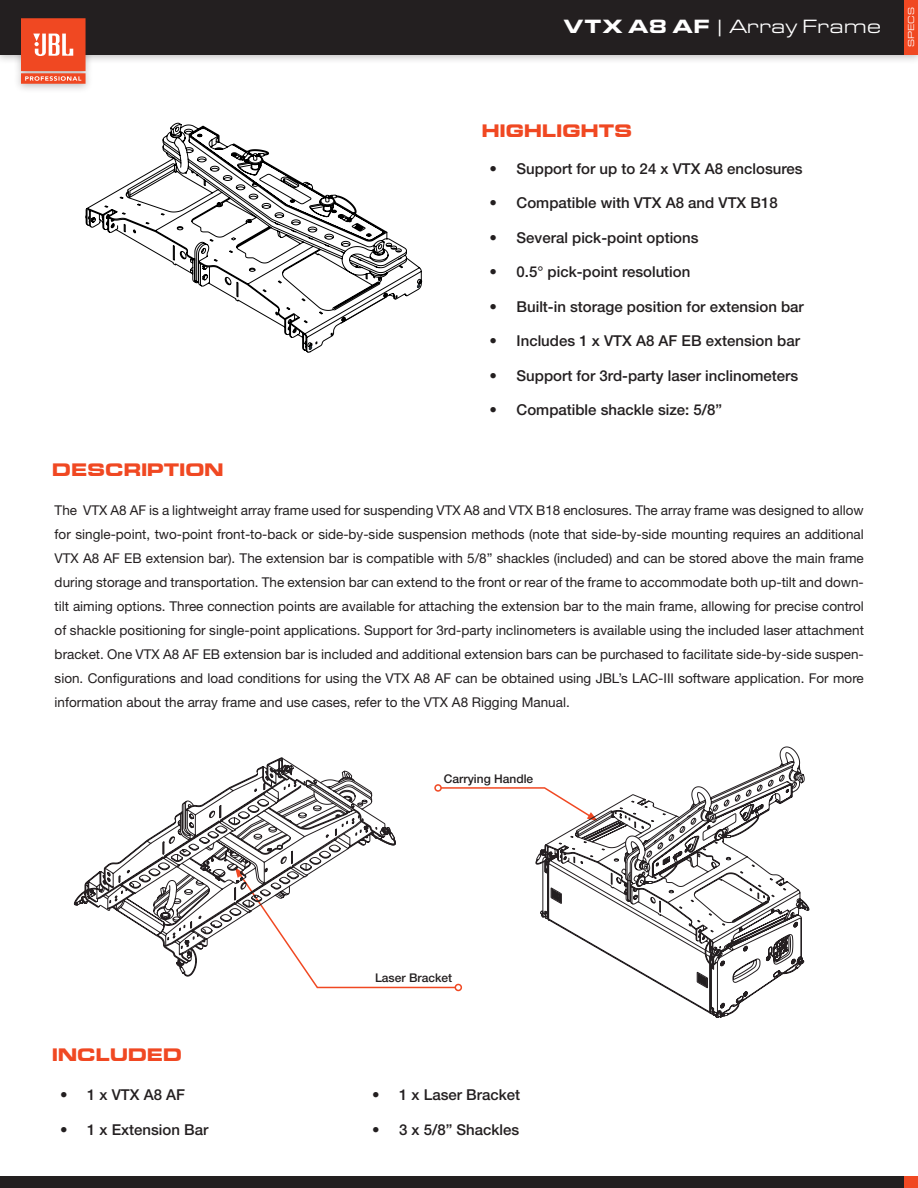
<style>
.page{position:relative;width:918px;height:1188px;background:#fff}
.page>*{position:absolute;margin:0;border:0;box-sizing:border-box;transform-origin:0 0}
.t1{font:19.95px "Eurostile Ext";letter-spacing:.005em;color:#fff}
.Titles{font:700 18px "Eddmond";color:#f04822}
.t2{font:500 15px "Helvetica Neue";color:#231f20}
.Description{font:13.5px/24px "Helvetica Neue";color:#231f20;text-align:justify}
.Picture_Text{font:500 12px "Helvetica Neue";color:#231f20}
.t3{font:9px "Eurostile Ext";color:#fff}
.s1{font-weight:900}
</style>
<div class="page">
<div style="left:0;top:0;width:918px;height:65px;background:#231f20;opacity:.3"></div>
<div style="left:0;top:0;width:918px;height:55px;background:#231f20"></div>
<div style="left:13px;top:12px;width:81px;height:82px;background:#231f20;opacity:.3"></div>
<svg style="left:21px;top:18px;width:65px;height:66px;background:#ee6444"></svg>
<div style="left:0;top:1176px;width:918px;height:12px;background:#231f20"></div>
<div style="left:904px;top:0;width:14px;height:55px;background:#f04822"></div>
<div style="left:904px;top:1176px;width:14px;height:12px;background:#f04822"></div>
<svg style="left:74px;top:879px;width:123px;height:97px"></svg>
<svg style="left:89px;top:784px;width:146px;height:171px"></svg>
<svg style="left:235px;top:747px;width:569px;height:245px"></svg>
<svg style="left:543px;top:820px;width:261px;height:198px"></svg>
<svg style="left:162px;top:122px;width:152px;height:230px"></svg>
<svg style="left:86px;top:164px;width:336px;height:183px"></svg>
<svg style="left:309px;top:284px;width:111px;height:66px"></svg>
<h1 class="t1" style="left:563px;top:13px;width:319px"><span class="s1">VTX A8 AF</span> | Array Frame</h1>
<p class="t3" style="left:905px;top:47px;width:41px;rotate:-90deg">SPECS</p>
<p class="Titles" style="left:482px;top:119px;width:152px">HIGHLIGHTS</p>
<p class="Titles" style="left:52px;top:457px;width:173px">DESCRIPTION</p>
<p class="t2" style="left:490px;top:156px;width:314px">• Support for up to 24 x VTX A8 enclosures</p>
<p class="t2" style="left:490px;top:191px;width:290px">• Compatible with VTX A8 and VTX B18</p>
<p class="t2" style="left:490px;top:225px;width:211px">• Several pick-point options</p>
<p class="t2" style="left:490px;top:260px;width:202px">• 0.5° pick-point resolution</p>
<p class="t2" style="left:490px;top:294px;width:316px">• Built-in storage position for extension bar</p>
<p class="t2" style="left:490px;top:329px;width:312px">• Includes 1 x VTX A8 AF EB extension bar</p>
<p class="t2" style="left:490px;top:363px;width:310px">• Support for 3rd-party laser inclinometers</p>
<p class="t2" style="left:490px;top:398px;width:234px">• Compatible shackle size: 5/8”</p>
<p class="Description" style="left:55px;top:499px;width:811px">The VTX A8 AF is a lightweight array frame used for suspending VTX A8 and VTX B18 enclosures. The array frame was designed to allow for single-point, two-point front-to-back or side-by-side suspension methods (note that side-by-side mounting requires an additional VTX A8 AF EB extension bar). The extension bar is compatible with 5/8” shackles (included) and can be stored above the main frame during storage and transportation. The extension bar can extend to the front or rear of the frame to accommodate both up-tilt and down&shy;tilt aiming options. Three connection points are available for attaching the extension bar to the main frame, allowing for precise control of shackle positioning for single-point applications. Support for 3rd-party inclinometers is available using the included laser attachment bracket. One VTX A8 AF EB extension bar is included and additional extension bars can be purchased to facilitate side-by-side suspen&shy;sion. Configurations and load conditions for using the VTX A8 AF can be obtained using JBL’s LAC-III software application. For more information about the array frame and use cases, refer to the VTX A8 Rigging Manual.</p>
<p class="Picture_Text" style="left:444px;top:769px;width:91px">Carrying Handle</p>
<p class="Titles" style="left:52px;top:1042px;width:131px">INCLUDED</p>
<p class="t2" style="left:60px;top:1083px;width:127px">• 1 x VTX A8 AF</p>
<p class="t2" style="left:60px;top:1117px;width:150px">• 1 x Extension Bar</p>
<p class="Picture_Text" style="left:375px;top:968px;width:79px">Laser Bracket</p>
<p class="t2" style="left:372px;top:1083px;width:150px">• 1 x Laser Bracket</p>
<p class="t2" style="left:372px;top:1117px;width:149px">• 3 x 5/8” Shackles</p>
</div>
